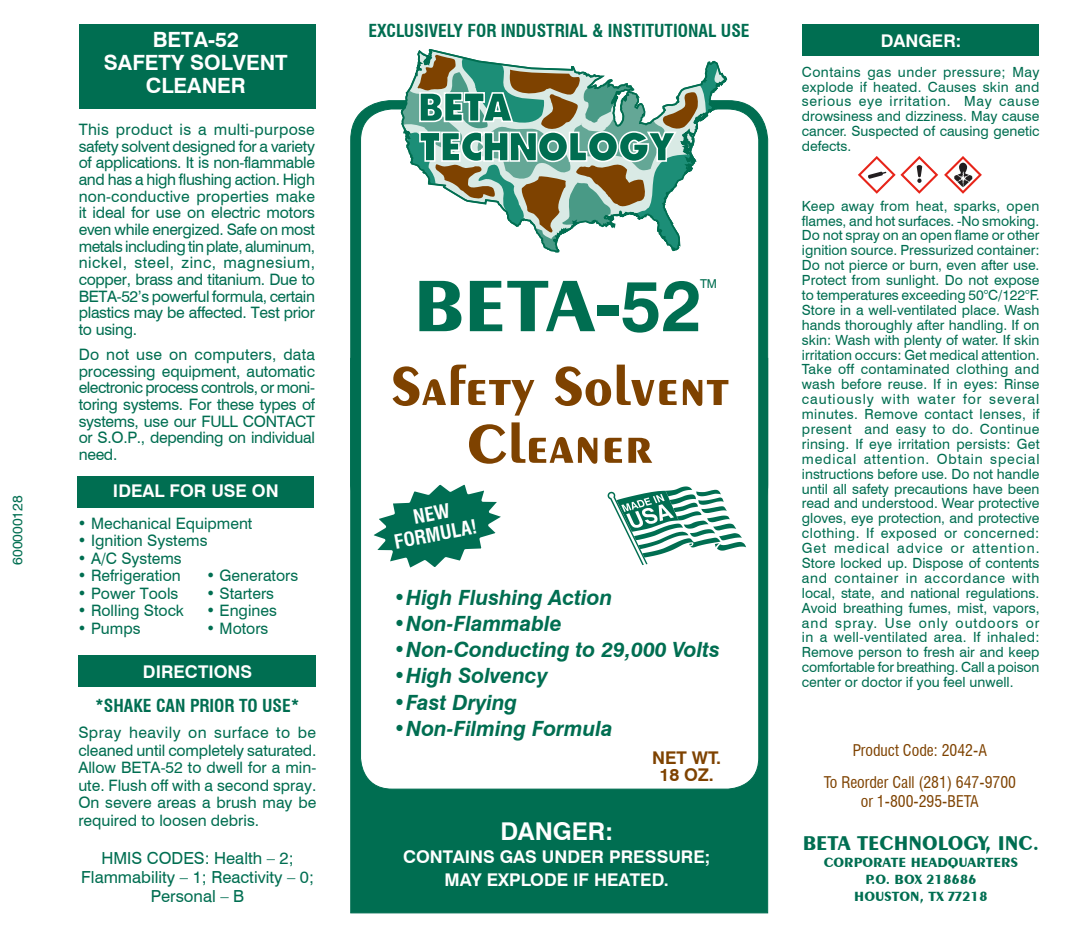
<style>
.page{position:relative;width:1071px;height:938px;background:#fff}
.page>*{position:absolute;margin:0;border:0;box-sizing:border-box;transform-origin:0 0}
.Headline{font:700 77px "Exotic 350 BT";color:#006e51}
.t1{font:700 57.75px "Exotic 350 BT";color:#7e4200}
.t2{font:700 24.5px "Swiss 721 BT";color:#fff}
.Subhead_2{font:italic 700 21px "Swiss 721 BT";color:#006e51}
.Body_text{font:700 21px "Swiss 721 BT";color:#fff}
.t3{font:700 21px "Exotic 350 BT";color:#006e51}
.t4{font:700 condensed 19.25px "Swiss 721 BT";color:#fff}
.zbody{font:700 17.5px "Swiss 721 BT";color:#fff}
.zbody-2{font:700 condensed 17.5px "Swiss 721 BT";color:#006e51}
.CAUTION2{font:700 17.5px "Swiss 721 BT";color:#7e4200}
.Body_text-2{font:700 17.5px "Swiss 721 BT";color:#fff}
.Body_text-3{font:16.62px/19.2px "Swiss 721 BT";color:#006e51;text-align:center}
.zbody-3{font:15.75px/16.6px "Swiss 721 BT";color:#006e51;text-align:justify}
.Body_text-4{font:condensed 15.75px "Swiss 721 BT";color:#7e4200}
.zbody-4{font:14px/14.9px "Swiss 721 BT";color:#006e51;text-align:justify}
.t5{font:700 14px "Exotic 350 BT";color:#006e51}
.t6{font:12.25px "Swiss 721 BT";color:#006e51}
.s1{font-family:"Swiss 721 BT"}
.s2{font-family:"Swiss 721 BT";font-size:71.75px}
</style>
<div class="page">
<div style="left:79px;top:655px;width:237px;height:31px;background:#006e51"></div>
<div style="left:79px;top:24px;width:236px;height:84px;background:#006e51"></div>
<div style="left:351px;top:358px;width:417px;height:554px;background:#006e51;border:1px solid #006e51"></div>
<div style="left:351px;top:101px;width:417px;height:422px;background:#006e51;border-radius:39px"></div>
<div style="left:361px;top:109px;width:398px;height:679px;background:#fff;border-radius:32px"></div>
<svg style="left:401px;top:55px;width:319px;height:196px"></svg>
<svg style="left:608px;top:486px;width:138px;height:79px"></svg>
<div style="left:802px;top:24px;width:236px;height:32px;background:#006e51"></div>
<div style="left:78px;top:476px;width:236px;height:32px;background:#006e51"></div>
<svg style="left:858px;top:156px;width:80px;height:38px"></svg>
<svg style="left:944px;top:156px;width:38px;height:38px"></svg>
<svg style="left:373px;top:484px;width:128px;height:84px"></svg>
<p class="zbody-4" style="left:10px;top:564px;width:71px;rotate:-90deg">600000128</p>
<p class="Body_text" style="left:153px;top:27px;width:88px">BETA-52</p>
<p class="Body_text" style="left:104px;top:50px;width:185px">SAFETY SOLVENT</p>
<p class="Body_text" style="left:146px;top:73px;width:102px">CLEANER</p>
<p class="zbody-3" style="left:79px;top:121px;width:238px">This product is a multi-purpose safety solvent designed for a variety of applications. It is non-flammable and has a high flushing action. High non-conductive properties make it ideal for use on electric motors even while energized. Safe on most metals including tin plate, aluminum, nickel, steel, zinc, magnesium, copper, brass and titanium. Due to BETA-52’s powerful formula, certain plastics may be affected. Test prior to using.</p>
<p class="zbody-3" style="left:79px;top:346px;width:238px">Do not use on computers, data processing equipment, automatic electronic process controls, or moni&shy;toring systems. For these types of systems, use our FULL CONTACT or S.O.P., depending on individual need.</p>
<p class="zbody" style="left:113px;top:480px;width:167px">IDEAL FOR USE ON</p>
<p class="zbody-3" style="left:77px;top:514px;width:176px">• Mechanical Equipment</p>
<p class="zbody-3" style="left:77px;top:532px;width:132px">• Ignition Systems</p>
<p class="zbody-3" style="left:77px;top:549px;width:106px">• A/C Systems</p>
<p class="zbody-3" style="left:77px;top:567px;width:105px">• Refrigeration</p>
<p class="zbody-3" style="left:206px;top:567px;width:94px">• Generators</p>
<p class="zbody-3" style="left:77px;top:584px;width:102px">• Power Tools</p>
<p class="zbody-3" style="left:206px;top:584px;width:70px">• Starters</p>
<p class="zbody-3" style="left:77px;top:602px;width:108px">• Rolling Stock</p>
<p class="zbody-3" style="left:206px;top:602px;width:72px">• Engines</p>
<p class="zbody-3" style="left:77px;top:619px;width:65px">• Pumps</p>
<p class="zbody-3" style="left:206px;top:619px;width:64px">• Motors</p>
<p class="Body_text-2" style="left:143px;top:660px;width:111px">DIRECTIONS</p>
<p class="zbody-2" style="left:95px;top:694px;width:206px">*SHAKE CAN PRIOR TO USE*</p>
<p class="zbody-3" style="left:78px;top:723px;width:240px;line-height:17.5px">Spray heavily on surface to be cleaned until completely saturated.<br>Allow BETA-52 to dwell for a min&shy;ute. Flush off with a second spray.<br>On severe areas a brush may be required to loosen debris.</p>
<p class="Body_text-3" style="left:101px;top:847px;width:194px">HMIS CODES: Health – 2;</p>
<p class="Body_text-3" style="left:81px;top:866px;width:234px">Flammability – 1; Reactivity – 0;<br>Personal – B</p>
<p class="zbody-2" style="left:369px;top:20px;width:383px">EXCLUSIVELY FOR INDUSTRIAL &amp; INSTITUTIONAL USE</p>
<p class="t6" style="left:700px;top:276px;width:19px">TM</p>
<p class="Headline" style="left:413px;top:259px;width:290px">BETA<span class="s1">-</span><span class="s2">52</span></p>
<p class="t1" style="left:390px;top:351px;width:341px">Safety Solvent</p>
<p class="t1" style="left:467px;top:409px;width:187px">Cleaner</p>
<p class="t4" style="left:392px;top:530px;width:85px;rotate:-11deg">FORMULA!</p>
<p class="Subhead_2" style="left:394px;top:584px;width:220px">•High Flushing Action</p>
<p class="Subhead_2" style="left:394px;top:610px;width:170px">•Non-Flammable</p>
<p class="Subhead_2" style="left:394px;top:636px;width:328px">•Non-Conducting to 29,000 Volts</p>
<p class="Subhead_2" style="left:394px;top:663px;width:156px">•High Solvency</p>
<p class="Subhead_2" style="left:394px;top:689px;width:125px">•Fast Drying</p>
<p class="Subhead_2" style="left:394px;top:715px;width:221px">•Non-Filming Formula</p>
<p class="CAUTION2" style="left:652px;top:746px;width:71px">NET WT.</p>
<p class="CAUTION2" style="left:659px;top:763px;width:56px">18 OZ.</p>
<p class="t2" style="left:500px;top:816px;width:114px">DANGER:</p>
<p class="zbody" style="left:403px;top:845px;width:309px">CONTAINS GAS UNDER PRESSURE;</p>
<p class="zbody" style="left:445px;top:868px;width:226px">MAY EXPLODE IF HEATED.</p>
<p class="zbody" style="left:881px;top:30px;width:82px">DANGER:</p>
<p class="zbody-4" style="left:802px;top:64px;width:239px">Contains gas under pressure; May explode if heated. Causes skin and serious eye irritation. May cause drowsiness and dizziness. May cause cancer. Suspected of causing genetic defects.</p>
<p class="zbody-4" style="left:802px;top:198px;width:239px">Keep away from heat, sparks, open flames, and hot surfaces. -No smoking.<br>Do not spray on an open flame or other ignition source. Pressurized container:<br>Do not pierce or burn, even after use.<br>Protect from sunlight. Do not expose to temperatures exceeding 50°C/122°F.<br>Store in a well-ventilated place. Wash hands thoroughly after handling. If on skin: Wash with plenty of water. If skin irritation occurs: Get medical attention.<br>Take off contaminated clothing and wash before reuse. If in eyes: Rinse cautiously with water for several minutes. Remove contact lenses, if present and easy to do. Continue rinsing. If eye irritation persists: Get medical attention. Obtain special instructions before use. Do not handle until all safety precautions have been read and understood. Wear protective gloves, eye protection, and protective clothing. If exposed or concerned:<br>Get medical advice or attention.<br>Store locked up. Dispose of contents and container in accordance with local, state, and national regulations.<br>Avoid breathing fumes, mist, vapors, and spray. Use only outdoors or in a well-ventilated area. If inhaled:<br>Remove person to fresh air and keep comfortable for breathing. Call a poison center or doctor if you feel unwell.</p>
<p class="Body_text-4" style="left:853px;top:740px;width:136px">Product Code: 2042-A</p>
<p class="Body_text-4" style="left:824px;top:772px;width:194px">To Reorder Call (281) 647-9700</p>
<p class="Body_text-4" style="left:861px;top:791px;width:120px">or 1-800-295-BETA</p>
<p class="t3" style="left:803px;top:829px;width:238px">BETA TECHNOLOGY, INC.</p>
<p class="t5" style="left:824px;top:853px;width:196px">CORPORATE HEADQUARTERS</p>
<p class="t5" style="left:866px;top:870px;width:112px">P.O. BOX 218686</p>
<p class="t5" style="left:854px;top:887px;width:135px">HOUSTON, TX 77218</p>
</div>
